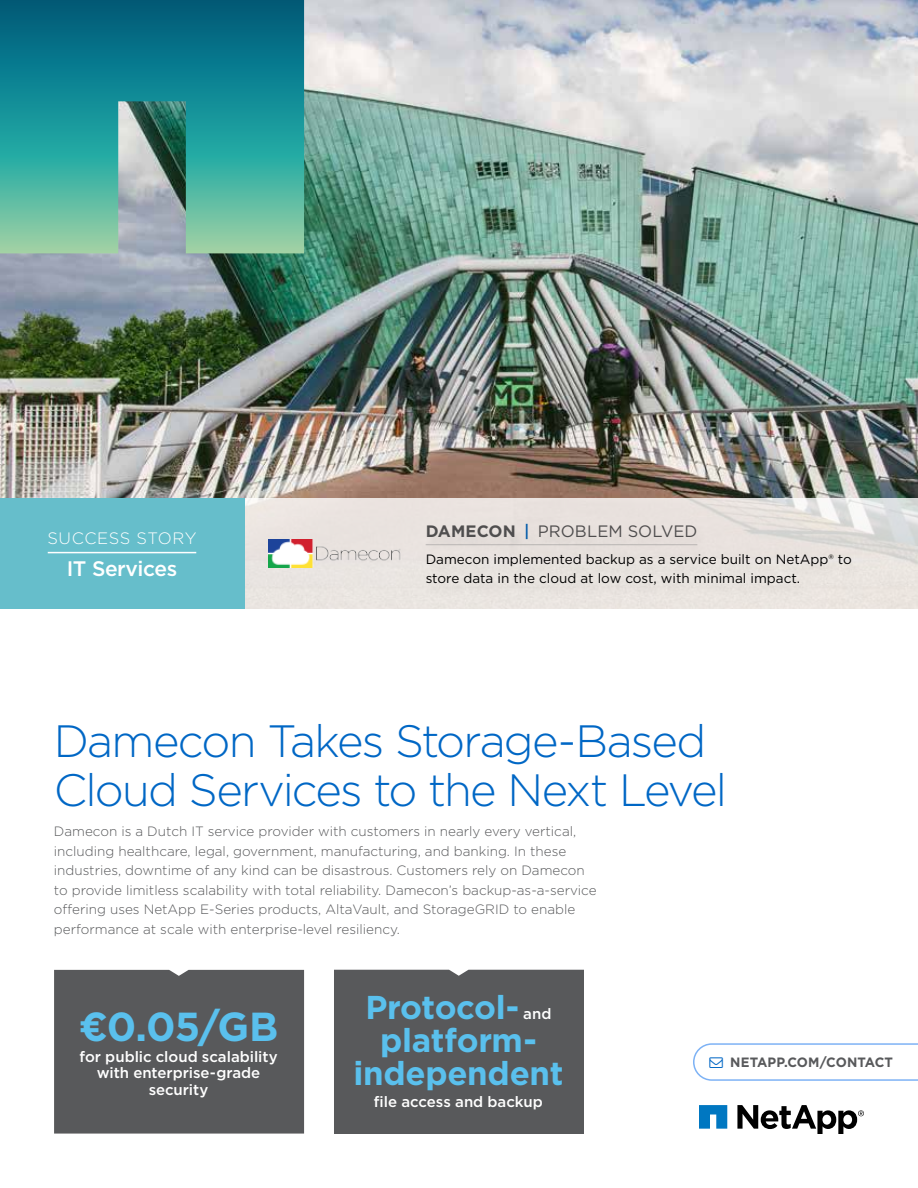
<style>
.page{position:relative;width:918px;height:1188px;background:#fff}
.page>*{position:absolute;margin:0;border:0;box-sizing:border-box;transform-origin:0 0}
.t1{font:300 45.3px/49.2px "Gotham";letter-spacing:-.04em;color:#0067c5}
.t2{font:700 40.5px "Gotham";color:#5ac0ed}
.t3{font:700 33px/33px "Gotham";letter-spacing:-.01em;color:#5ac0ed;text-align:center}
.t4{font:500 21px "Gotham";letter-spacing:-.02em;color:#fff}
.t5{font:16.5px "Gotham";color:#58595b}
.t6{font:300 16.5px "Gotham";letter-spacing:.03em;color:#fff}
.t7{font:500 15px/16.5px "Gotham";color:#fff;text-align:center}
.t8{font:300 13.5px/19.5px "Gotham";color:#58595b}
.t9{font:13.5px/19.5px "Gotham";color:#000}
.t10{font:700 13.5px "Gotham";letter-spacing:.01em;color:#58595b}
.s1{font-weight:700}
.s2{font-weight:500;color:#0067c5}
.s3{font-weight:500;font-size:15px;color:#fff}
</style>
<div class="page">
<img style="left:0;top:0;width:918px;height:498px">
<svg style="left:0;top:0;width:304px;height:253px;background:#359696"></svg>
<svg style="left:244px;top:498px;width:674px;height:111px;background:#e6e2df"></svg>
<div style="left:54px;top:970px;width:250px;height:164px;background:#58595b"></div>
<div style="left:334px;top:970px;width:250px;height:164px;background:#58595b"></div>
<div style="left:0;top:498px;width:244px;height:111px;background:#66becb"></div>
<hr style="left:48px;top:552px;width:148px;height:1px;background:#fff">
<div style="left:423px;top:525px;width:440px;height:76px;background:#e7e2de"></div>
<hr style="left:426px;top:544px;width:271px;height:1px;background:#cccecf">
<img style="left:268px;top:539px;width:135px;height:29px">
<svg style="left:699px;top:1105px;width:28px;height:24px"></svg>
<svg style="left:737px;top:1105px;width:127px;height:29px"></svg>
<svg style="left:693px;top:1043px;width:225px;height:38px"></svg>
<p class="t6" style="left:47px;top:528px;width:151px">SUCCESS STORY</p>
<h3 class="t4" style="left:67px;top:555px;width:112px">IT Services</h3>
<p class="t5" style="left:426px;top:520px;width:273px"><span class="s1">DAMECON</span> <span class="s2">|</span> PROBLEM SOLVED</p>
<p class="t9" style="left:426px;top:549px;width:428px">Damecon implemented backup as a service built on NetApp® to store data in the cloud at low cost, with minimal impact.</p>
<h1 class="t1" style="left:54px;top:715px;width:675px">Damecon Takes Storage-Based<br>Cloud Services to the Next Level</h1>
<p class="t8" style="left:54px;top:821px;width:544px">Damecon is a Dutch IT service provider with customers in nearly every vertical, including healthcare, legal, government, manufacturing, and banking. In these industries, downtime of any kind can be disastrous. Customers rely on Damecon to provide limitless scalability with total reliability. Damecon’s backup-as-a-service offering uses NetApp E-Series products, AltaVault, and StorageGRID to enable performance at scale with enterprise-level resiliency.</p>
<h2 class="t2" style="left:79px;top:1000px;width:201px">€0.05/GB</h2>
<p class="t7" style="left:79px;top:1048px;width:200px">for public cloud scalability with enterprise-grade security</p>
<h3 class="t3" style="left:353px;top:990px;width:212px">Protocol- <span class="s3">and </span>platform&shy;independent</h3>
<p class="t7" style="left:374px;top:1093px;width:171px">file access and backup</p>
<p class="t10" style="left:730px;top:1054px;width:164px">NETAPP.COM/CONTACT</p>
</div>
